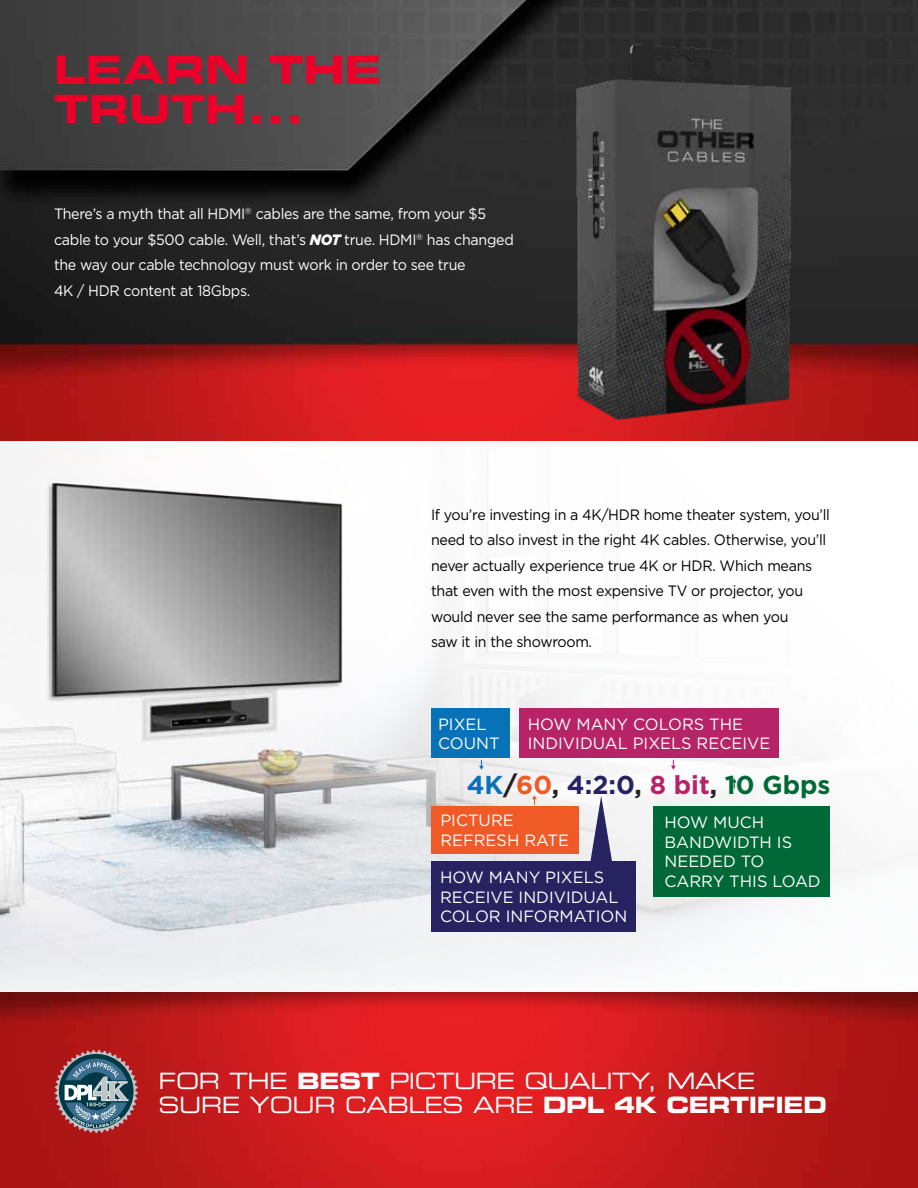
<style>
.page{position:relative;width:918px;height:1188px;background:#fff}
.page>*{position:absolute;margin:0;border:0;box-sizing:border-box;transform-origin:0 0}
.t1{font:39px/39px "Eurostile Bold Extended Two";color:#ea0029}
.t2{font:700 25.8px "Gotham";color:#016937}
.t3{font:22.5px/24px "Eurostile Extended Two";letter-spacing:-.02em;color:#fff;scale:.95 1}
.t4{font:16.35px/19.6px "Gotham";color:#fff}
.t5{font:15px/25.5px "Gotham";letter-spacing:-.02em;color:#000;scale:.95 1}
.t6{font:15px/25.5px "Gotham";letter-spacing:-.02em;color:#fff;scale:.95 1}
.s1{font-weight:900;font-style:italic}
.s2{color:#0872b9}
.s3{color:#231f20}
.s4{color:#f05a26}
.s5{color:#272361}
.s6{color:#b62467}
.s7{font-family:"Eurostile Bold Extended Two"}
</style>
<div class="page">
<img style="left:0;top:440px;width:918px;height:748px">
<img style="left:0;top:0;width:918px;height:440px">
<img style="left:568px;top:39px;width:228px;height:383px">
<div style="left:431px;top:709px;width:79px;height:49px;background:#0872b9"></div>
<div style="left:432px;top:806px;width:147px;height:47px;background:#f05a26"></div>
<div style="left:519px;top:709px;width:260px;height:49px;background:#b62467"></div>
<div style="left:653px;top:806px;width:177px;height:91px;background:#016937"></div>
<svg style="left:479px;top:760px;width:5px;height:10px"></svg>
<svg style="left:671px;top:760px;width:5px;height:10px"></svg>
<svg style="left:732px;top:778px;width:5px;height:10px"></svg>
<svg style="left:532px;top:795px;width:5px;height:10px"></svg>
<div style="left:432px;top:861px;width:204px;height:71px;background:#272361"></div>
<svg style="left:590px;top:796px;width:22px;height:65px"></svg>
<svg style="left:54px;top:1050px;width:84px;height:83px;background:#756670"></svg>
<h1 class="t1" style="left:54px;top:50px;width:329px">LEARN THE<br>TRUTH...</h1>
<p class="t6" style="left:54px;top:201px;width:486px">There’s a myth that all HDMI<sup>®</sup> cables are the same, from your $5 cable to your $500 cable. Well, that’s <span class="s1">NOT</span> true. HDMI<sup>®</sup> has changed the way our cable technology must work in order to see true<br>4K / HDR content at 18Gbps.</p>
<p class="t5" style="left:431px;top:501px;width:421px">If you’re investing in a 4K/HDR home theater system, you’ll need to also invest in the right 4K cables. Otherwise, you’ll never actually experience true 4K or HDR. Which means that even with the most expensive TV or projector, you would never see the same performance as when you<br>saw it in the showroom.</p>
<p class="t4" style="left:438px;top:714px;width:63px">PIXEL<br>COUNT</p>
<p class="t4" style="left:528px;top:714px;width:244px">HOW MANY COLORS THE<br>INDIVIDUAL PIXELS RECEIVE</p>
<h2 class="t2" style="left:467px;top:770px;width:365px"><span class="s2">4K</span><span class="s3">/</span><span class="s4">60</span><span class="s3">,</span> <span class="s5">4:2:0</span><span class="s3">,</span> <span class="s6">8 bit</span><span class="s3">,</span> 10 Gbps</h2>
<p class="t4" style="left:440px;top:810px;width:130px">PICTURE<br>REFRESH RATE</p>
<p class="t4" style="left:665px;top:812px;width:129px">HOW MUCH<br>BANDWIDTH IS<br>NEEDED TO</p>
<p class="t4" style="left:440px;top:867px;width:166px">HOW MANY PIXELS</p>
<p class="t4" style="left:665px;top:871px;width:158px">CARRY THIS LOAD</p>
<p class="t4" style="left:440px;top:887px;width:189px">RECEIVE INDIVIDUAL<br>COLOR INFORMATION</p>
<h3 class="t3" style="left:159px;top:1068px;width:705px">FOR THE <span class="s7">BEST</span> PICTURE QUALITY, MAKE<br>SURE YOUR CABLES ARE <span class="s7">DPL 4K CERTIFIED</span></h3>
</div>
